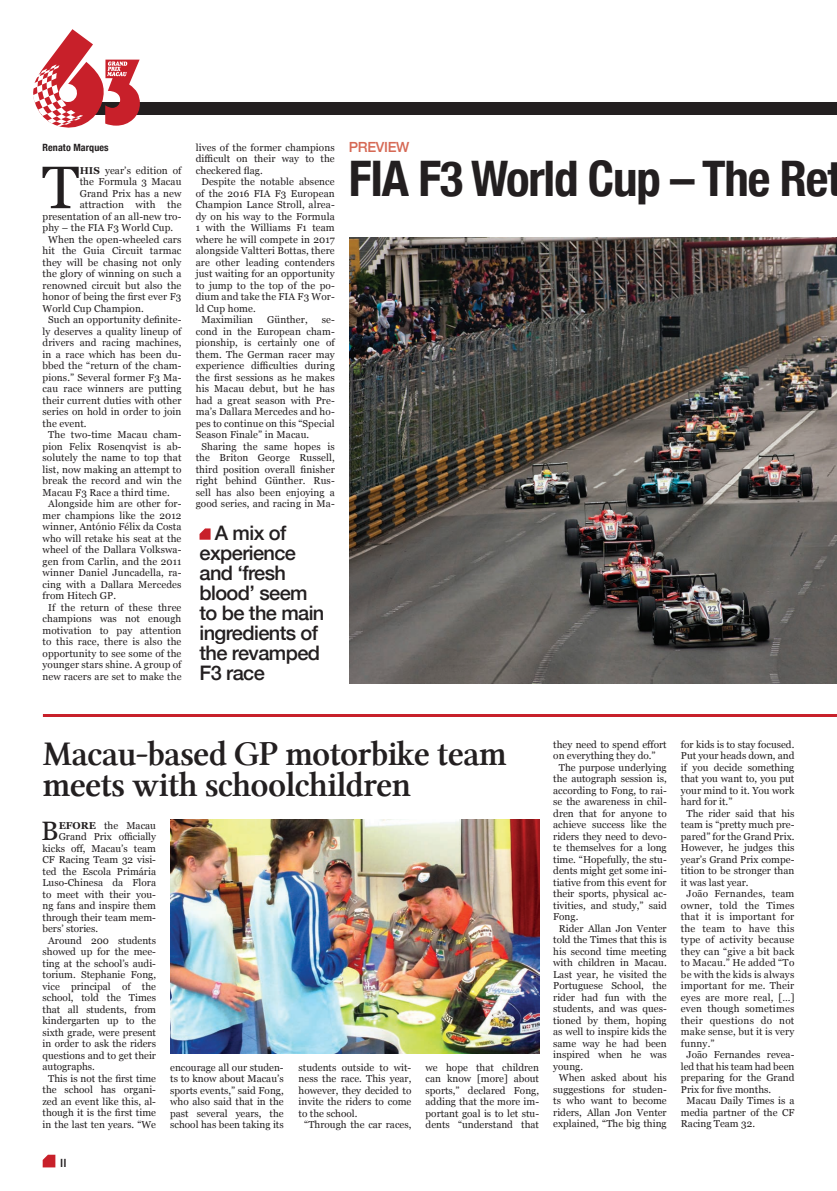
<style>
.page{position:relative;width:837px;height:1191px;background:#fff}
.page>*{position:absolute;margin:0;border:0;box-sizing:border-box;transform-origin:0 0}
.t1{font:96.6px "Bauhaus 93";color:#c8202a}
.Texto_1{font:59.8px "Georgia";color:#231f20}
.Titulo1{font:700 condensed 49px "Helvetica Neue";letter-spacing:-.025em;color:#231f20}
.Titulo_3{font:35px/31px "Lin Libertine Z";letter-spacing:-.025em;color:#231f20}
.Texto_1-2{font:26.6px "Georgia";color:#231f20}
.DESTAQUE{font:500 20px/20px "Helvetica Neue";letter-spacing:-.03em;color:#231f20}
.ANTETITULO{font:500 14px "Helvetica Neue";letter-spacing:-.025em;color:#d66955}
.t2{font:500 11.3px "Helvetica Neue";color:#231f20}
.Texto_1-3{font:10px/11.5px "Georgia";color:#231f20;text-align:justify}
.Autor{font:700 condensed 10px "Helvetica Neue";letter-spacing:.01em;color:#231f20}
.s1{font-weight:700}
</style>
<div class="page">
<div style="left:41px;top:102px;width:795px;height:12px;background:#231f20"></div>
<svg style="left:43px;top:1154px;width:12px;height:13px"></svg>
<hr style="left:43px;top:714px;width:793px;height:3px;background:#c8202a">
<svg style="left:199px;top:528px;width:11px;height:11px"></svg>
<img style="left:170px;top:819px;width:369px;height:234px">
<img style="left:349px;top:237px;width:487px;height:446px">
<svg style="left:41px;top:102px;width:86px;height:13px"></svg>
<p class="t1" style="left:95px;top:37px;width:56px">3</p>
<p class="Autor" style="left:43px;top:139px;width:68px">Renato Marques</p>
<p class="Texto_1" style="left:42px;top:144px;width:39px">T</p>
<p class="Texto_1-3" style="left:80px;top:164px;width:103px"><span class="s1">HIS</span> year’s edition of</p>
<p class="Texto_1-3" style="left:80px;top:175px;width:103px">the Formula 3 Macau</p>
<p class="Texto_1-3" style="left:80px;top:187px;width:103px">Grand Prix has a new</p>
<p class="Texto_1-3" style="left:80px;top:198px;width:103px">attraction with the</p>
<p class="Texto_1-3" style="left:43px;top:210px;width:140px">presentation of an all-new tro-</p>
<p class="Texto_1-3" style="left:43px;top:221px;width:132px">phy – the FIA F3 World Cup.</p>
<p class="Texto_1-3" style="left:43px;top:233px;width:140px;text-indent:6px">When the open-wheeled cars hit the Guia Circuit tarmac they will be chasing not only the glory of winning on such a renowned circuit but also the honor of being the first ever F3<br>World Cup Champion.</p>
<p class="Texto_1-3" style="left:43px;top:313px;width:140px;text-indent:6px">Such an opportunity definite&shy;ly deserves a quality lineup of drivers and racing machines, in a race which has been du&shy;bbed the “return of the cham&shy;pions.” Several former F3 Ma&shy;cau race winners are putting their current duties with other series on hold in order to join the event.</p>
<p class="Texto_1-3" style="left:43px;top:428px;width:140px;text-indent:6px">The two-time Macau cham&shy;pion Felix Rosenqvist is ab&shy;solutely the name to top that list, now making an attempt to break the record and win the Macau F3 Race a third time.</p>
<p class="Texto_1-3" style="left:43px;top:497px;width:140px;text-indent:6px">Alongside him are other for&shy;mer champions like the 2012 winner, António Félix da Costa who will retake his seat at the wheel of the Dallara Volkswa&shy;gen from Carlin, and the 2011 winner Daniel Juncadella, ra&shy;cing with a Dallara Mercedes from Hitech GP.</p>
<p class="Texto_1-3" style="left:43px;top:601px;width:140px;text-align:center">If the return of these three champions was not enough motivation to pay attention to this race, there is also the opportunity to see some of the younger stars shine. A group of new racers are set to make the</p>
<p class="Texto_1-3" style="left:196px;top:141px;width:140px">lives of the former champions difficult on their way to the checkered flag.</p>
<p class="Texto_1-3" style="left:196px;top:176px;width:140px;text-indent:6px">Despite the notable absence of the 2016 FIA F3 European Champion Lance Stroll, alrea&shy;dy on his way to the Formula 1 with the Williams F1 team where he will compete in 2017 alongside Valtteri Bottas, there are other leading contenders just waiting for an opportunity to jump to the top of the po&shy;dium and take the FIA F3 Wor&shy;ld Cup home.</p>
<p class="Texto_1-3" style="left:201px;top:314px;width:53px">Maximilian</p>
<p class="Texto_1-3" style="left:267px;top:314px;width:42px">Günther,</p>
<p class="Texto_1-3" style="left:196px;top:314px;width:140px;text-indent:126px">se&shy;cond in the European cham&shy;pionship, is certainly one of them. The German racer may experience difficulties during the first sessions as he makes his Macau debut, but he has had a great season with Pre&shy;ma’s Dallara Mercedes and ho&shy;pes to continue on this “Special Season Finale” in Macau.</p>
<p class="Texto_1-3" style="left:196px;top:440px;width:140px;text-align:center">Sharing the same hopes is the Briton George Russell, third position overall finisher right behind Günther. Rus&shy;sell has also been enjoying a good series, and racing in Ma-</p>
<p class="DESTAQUE" style="left:199px;top:521px;width:126px;text-indent:15px">A mix of experience and ‘fresh blood’ seem to be the main ingredients of the revamped<br>F3 race</p>
<p class="ANTETITULO" style="left:349px;top:136px;width:62px">PREVIEW</p>
<p class="Titulo1" style="left:349px;top:138px;width:494px">FIA F3 World Cup – The Ret</p>
<p class="Titulo_3" style="left:43px;top:740px;width:465px">Macau-based GP motorbike team meets with schoolchildren</p>
<p class="Texto_1-2" style="left:41px;top:811px;width:19px">B</p>
<p class="Texto_1-3" style="left:59px;top:819px;width:99px"><span class="s1">EFORE</span> the Macau</p>
<p class="Texto_1-3" style="left:59px;top:830px;width:99px">Grand Prix officially</p>
<p class="Texto_1-3" style="left:43px;top:842px;width:115px">kicks off, Macau’s team</p>
<p class="Texto_1-3" style="left:43px;top:853px;width:115px">CF Racing Team 32 visi-</p>
<p class="Texto_1-3" style="left:43px;top:865px;width:115px">ted the Escola Primária</p>
<p class="Texto_1-3" style="left:43px;top:876px;width:115px">Luso-Chinesa da Flora</p>
<p class="Texto_1-3" style="left:43px;top:888px;width:115px">to meet with their you-</p>
<p class="Texto_1-3" style="left:43px;top:899px;width:115px">ng fans and inspire them</p>
<p class="Texto_1-3" style="left:43px;top:911px;width:115px">through their team mem-</p>
<p class="Texto_1-3" style="left:43px;top:922px;width:57px">bers’ stories.</p>
<p class="Texto_1-3" style="left:43px;top:934px;width:115px;text-indent:6px">Around 200 students showed up for the mee&shy;ting at the school’s audi&shy;torium. Stephanie Fong, vice principal of the school, told the Times that all students, from kindergarten up to the sixth grade, were present in order to ask the riders questions and to get their autographs.</p>
<p class="Texto_1-3" style="left:43px;top:1072px;width:115px;text-align:center">This is not the first time the school has organi&shy;zed an event like this, al&shy;though it is the first time in the last ten years. “We</p>
<p class="t2" style="left:60px;top:1154px;width:8px">II</p>
<p class="Texto_1-3" style="left:170px;top:1061px;width:115px">encourage all our studen&shy;ts to know about Macau’s sports events,” said Fong, who also said that in the past several years, the school has been taking its</p>
<p class="Texto_1-3" style="left:298px;top:1061px;width:114px">students outside to wit&shy;ness the race. This year, however, they decided to invite the riders to come to the school.</p>
<p class="Texto_1-3" style="left:304px;top:1118px;width:109px">“Through the car races,</p>
<p class="Texto_1-3" style="left:425px;top:1061px;width:115px">we hope that children can know [more] about sports,” declared Fong, adding that the more im&shy;portant goal is to let stu&shy;dents “understand that</p>
<p class="Texto_1-3" style="left:553px;top:738px;width:115px">they need to spend effort on everything they do.”</p>
<p class="Texto_1-3" style="left:553px;top:761px;width:115px;text-indent:6px">The purpose underlying the autograph session is, according to Fong, to rai&shy;se the awareness in chil&shy;dren that for anyone to achieve success like the riders they need to devo&shy;te themselves for a long time. “Hopefully, the stu&shy;dents might get some ini&shy;tiative from this event for their sports, physical ac&shy;tivities, and study,” said Fong.</p>
<p class="Texto_1-3" style="left:553px;top:922px;width:115px;text-indent:6px">Rider Allan Jon Venter told the Times that this is his second time meeting with children in Macau.<br>Last year, he visited the Portuguese School, the rider had fun with the students, and was ques&shy;tioned by them, hoping as well to inspire kids the same way he had been inspired when he was young.</p>
<p class="Texto_1-3" style="left:553px;top:1071px;width:115px;text-align:center">When asked about his suggestions for studen&shy;ts who want to become riders, Allan Jon Venter explained, “The big thing</p>
<p class="Texto_1-3" style="left:680px;top:738px;width:115px">for kids is to stay focused.<br>Put your heads down, and if you decide something that you want to, you put your mind to it. You work hard for it.”</p>
<p class="Texto_1-3" style="left:680px;top:807px;width:115px;text-indent:6px">The rider said that his team is “pretty much pre&shy;pared” for the Grand Prix.<br>However, he judges this year’s Grand Prix compe&shy;tition to be stronger than it was last year.</p>
<p class="Texto_1-3" style="left:680px;top:887px;width:115px;text-indent:6px">João Fernandes, team owner, told the Times that it is important for the team to have this type of activity because they can “give a bit back to Macau.” He added “To be with the kids is always important for me. Their eyes are more real, […] even though sometimes their questions do not make sense, but it is very funny.”</p>
<p class="Texto_1-3" style="left:680px;top:1048px;width:115px;text-indent:6px">João Fernandes revea&shy;led that his team had been preparing for the Grand Prix for five months.</p>
<p class="Texto_1-3" style="left:680px;top:1094px;width:115px;text-indent:6px">Macau Daily Times is a media partner of the CF Racing Team 32.</p>
</div>
